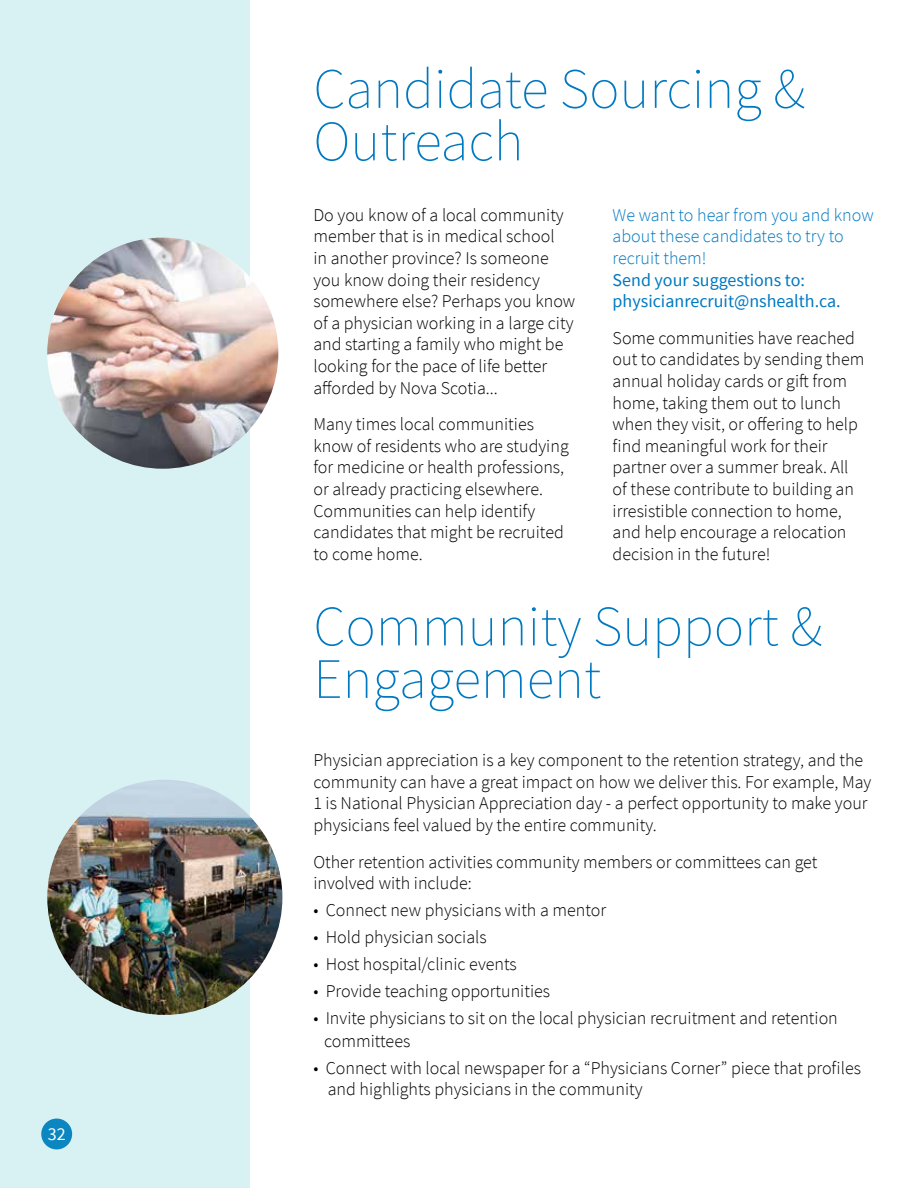
<style>
.page{position:relative;width:918px;height:1188px;background:#fff}
.page>*{position:absolute;margin:0;border:0;box-sizing:border-box;transform-origin:0 0}
.t1{font:200 57px/52.5px "Source Sans Pro";color:#0079c1}
.t2{font:300 18px/21.6px "Source Sans Pro";color:#000}
.t3{font:300 18px/21.6px "Source Sans Pro";color:#0079c1}
.t4{font:18px/21.6px "Source Sans Pro";color:#0079c1}
.t5{font:18px "Source Sans Pro";color:#fff}
</style>
<div class="page">
<div style="left:0;top:0;width:250px;height:1188px;background:#d8f2f3"></div>
<img style="left:47px;top:238px;width:231px;height:231px;border-radius:116px">
<img style="left:47px;top:780px;width:235px;height:235px;border-radius:118px">
<p class="t5" style="left:48px;top:1122px;width:19px">32</p>
<h1 class="t1" style="left:313px;top:63px;width:493px">Candidate Sourcing &amp;<br>Outreach</h1>
<p class="t2" style="left:313px;top:204px;width:263px">Do you know of a local community member that is in medical school<br>in another province? Is someone you know doing their residency somewhere else? Perhaps you know of a physician working in a large city and starting a family who might be looking for the pace of life better afforded by Nova Scotia...</p>
<p class="t2" style="left:313px;top:414px;width:257px">Many times local communities know of residents who are studying for medicine or health professions, or already practicing elsewhere.<br>Communities can help identify candidates that might be recruited to come home.</p>
<p class="t3" style="left:613px;top:204px;width:263px">We want to hear from you and know about these candidates to try to recruit them!</p>
<p class="t4" style="left:613px;top:269px;width:229px">Send your suggestions to: physicianrecruit@nshealth.ca.</p>
<p class="t2" style="left:613px;top:327px;width:253px">Some communities have reached out to candidates by sending them annual holiday cards or gift from home, taking them out to lunch when they visit, or offering to help find meaningful work for their partner over a summer break. All of these contribute to building an irresistible connection to home, and help encourage a relocation decision in the future!</p>
<h1 class="t1" style="left:313px;top:601px;width:510px">Community Support &amp;<br>Engagement</h1>
<p class="t2" style="left:313px;top:750px;width:560px">Physician appreciation is a key component to the retention strategy, and the community can have a great impact on how we deliver this. For example, May 1 is National Physician Appreciation day - a perfect opportunity to make your physicians feel valued by the entire community.</p>
<p class="t2" style="left:313px;top:851px;width:506px">Other retention activities community members or committees can get involved with include:</p>
<p class="t2" style="left:313px;top:900px;width:294px">• Connect new physicians with a mentor</p>
<p class="t2" style="left:313px;top:927px;width:175px">• Hold physician socials</p>
<p class="t2" style="left:313px;top:954px;width:205px">• Host hospital/clinic events</p>
<p class="t2" style="left:313px;top:981px;width:238px">• Provide teaching opportunities</p>
<p class="t2" style="left:324px;top:1007px;width:515px;line-height:22.5px;text-indent:-11px">• Invite physicians to sit on the local physician recruitment and retention committees</p>
<p class="t2" style="left:328px;top:1057px;width:535px;line-height:21px;text-indent:-14px">• Connect with local newspaper for a “Physicians Corner” piece that profiles and highlights physicians in the community</p>
</div>
